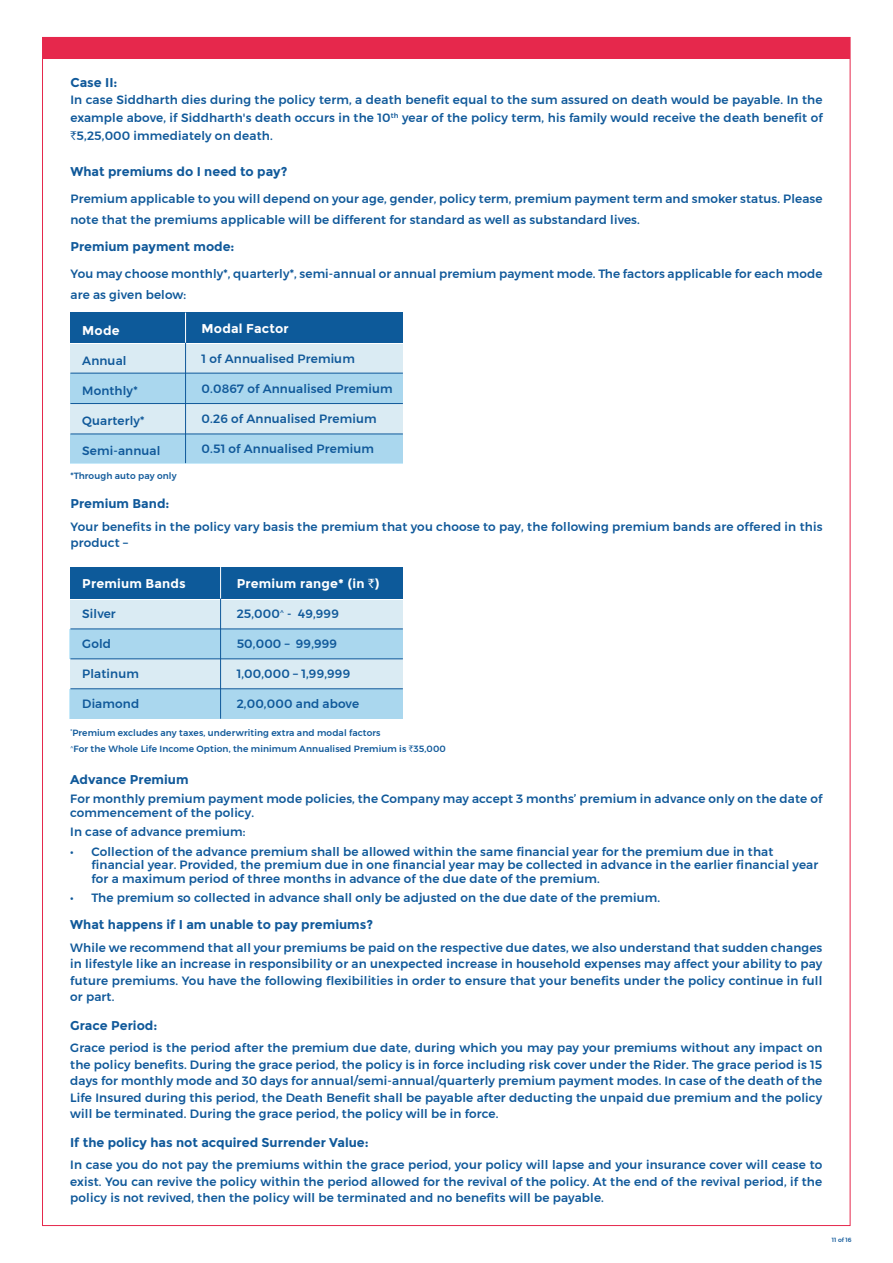
<style>
.page{position:relative;width:893px;height:1263px;background:#fff}
.page>*{position:absolute;margin:0;border:0;box-sizing:border-box;transform-origin:0 0}
.t1{font:700 12.75px "Montserrat";color:#10599a}
.t2{font:700 12.75px "Montserrat";letter-spacing:.015em;color:#fff}
.t3{font:500 12px/16.5px "Montserrat";letter-spacing:.015em;color:#10599a}
.t4{font:500 9px/16.6px "Montserrat";letter-spacing:.015em;color:#10599a}
.t5{font:500 6px "Montserrat";color:#10599a}
.s1{font-family:"Rupee Foradian";font-weight:400}
</style>
<div class="page">
<div style="left:42px;top:37px;width:808px;height:1189px;background:#fff;border:1px solid #e6284c"></div>
<div style="left:42px;top:38px;width:808px;height:21px;background:#e6284c"></div>
<div style="left:70px;top:345px;width:333px;height:118px;background:#daebf3"></div>
<div style="left:70px;top:373px;width:333px;height:31px;background:#aad7ee"></div>
<div style="left:70px;top:434px;width:333px;height:29px;background:#aad7ee"></div>
<div style="left:70px;top:313px;width:333px;height:30px;background:#0d5a9a"></div>
<hr style="left:185px;top:316px;width:1px;height:147px;background:#10599a">
<hr style="left:185px;top:313px;width:1px;height:30px;background:#fff">
<hr style="left:70px;top:373px;width:333px;height:1px;background:#10599a">
<hr style="left:70px;top:403px;width:333px;height:1px;background:#10599a">
<hr style="left:70px;top:434px;width:333px;height:1px;background:#10599a">
<div style="left:70px;top:600px;width:333px;height:119px;background:#daebf3"></div>
<div style="left:69px;top:629px;width:334px;height:30px;background:#aad7ee"></div>
<div style="left:69px;top:689px;width:334px;height:30px;background:#aad7ee"></div>
<div style="left:70px;top:567px;width:333px;height:31px;background:#0d5a9a"></div>
<hr style="left:220px;top:571px;width:1px;height:148px;background:#10599a">
<hr style="left:220px;top:567px;width:1px;height:31px;background:#fff">
<hr style="left:70px;top:629px;width:333px;height:1px;background:#10599a">
<hr style="left:70px;top:658px;width:333px;height:1px;background:#10599a">
<hr style="left:70px;top:688px;width:333px;height:1px;background:#10599a">
<p class="t1" style="left:70px;top:74px;width:49px">Case II:</p>
<p class="t3" style="left:70px;top:91px;width:754px;line-height:18px;text-align:justify">In case Siddharth dies during the policy term, a death benefit equal to the sum assured on death would be payable. In the example above, if Siddharth's death occurs in the 10<sup>th</sup> year of the policy term, his family would receive the death benefit of <span class="s1">`</span>5,25,000 immediately on death.</p>
<p class="t1" style="left:70px;top:163px;width:218px">What premiums do I need to pay?</p>
<p class="t3" style="left:70px;top:188px;width:754px;line-height:21px">Premium applicable to you will depend on your age, gender, policy term, premium payment term and smoker status. Please note that the premiums applicable will be different for standard as well as substandard lives.</p>
<p class="t1" style="left:70px;top:239px;width:166px">Premium payment mode:</p>
<p class="t3" style="left:70px;top:263px;width:754px;line-height:21px">You may choose monthly*, quarterly*, semi-annual or annual premium payment mode. The factors applicable for each mode are as given below:</p>
<p class="t2" style="left:82px;top:322px;width:39px">Mode</p>
<p class="t3" style="left:82px;top:352px;width:46px">Annual</p>
<p class="t3" style="left:82px;top:382px;width:57px">Monthly*</p>
<p class="t3" style="left:82px;top:412px;width:64px">Quarterly*</p>
<p class="t3" style="left:82px;top:442px;width:80px">Semi-annual</p>
<p class="t4" style="left:70px;top:467px;width:108px">*Through auto pay only</p>
<p class="t2" style="left:202px;top:321px;width:89px">Modal Factor</p>
<p class="t3" style="left:202px;top:350px;width:155px">1 of Annualised Premium</p>
<p class="t3" style="left:202px;top:380px;width:193px">0.0867 of Annualised Premium</p>
<p class="t3" style="left:202px;top:410px;width:176px">0.26 of Annualised Premium</p>
<p class="t3" style="left:202px;top:440px;width:174px">0.51 of Annualised Premium</p>
<p class="t1" style="left:70px;top:496px;width:101px">Premium Band:</p>
<p class="t3" style="left:70px;top:518px;width:753px">Your benefits in the policy vary basis the premium that you choose to pay, the following premium bands are offered in this product –</p>
<p class="t2" style="left:82px;top:575px;width:105px">Premium Bands</p>
<p class="t3" style="left:82px;top:605px;width:35px">Silver</p>
<p class="t3" style="left:82px;top:635px;width:30px">Gold</p>
<p class="t3" style="left:82px;top:665px;width:58px">Platinum</p>
<p class="t3" style="left:82px;top:695px;width:59px">Diamond</p>
<p class="t2" style="left:237px;top:575px;width:144px">Premium range* (in <span class="s1">`</span>)</p>
<p class="t3" style="left:237px;top:605px;width:104px">25,000<sup>^</sup> - 49,999</p>
<p class="t3" style="left:237px;top:635px;width:102px">50,000 – 99,999</p>
<p class="t3" style="left:237px;top:665px;width:115px">1,00,000 – 1,99,999</p>
<p class="t3" style="left:237px;top:695px;width:124px">2,00,000 and above</p>
<p class="t4" style="left:70px;top:724px;width:377px"><sup>*</sup>Premium excludes any taxes, underwriting extra and modal factors<br><sup>^</sup>For the Whole Life Income Option, the minimum Annualised Premium is <span class="s1">`</span>35,000</p>
<p class="t1" style="left:70px;top:771px;width:120px">Advance Premium</p>
<p class="t3" style="left:70px;top:792px;width:754px;line-height:13.5px">For monthly premium payment mode policies, the Company may accept 3 months’ premium in advance only on the date of commencement of the policy.</p>
<p class="t3" style="left:70px;top:824px;width:177px">In case of advance premium:</p>
<p class="t3" style="left:92px;top:845px;width:728px;line-height:13.5px;text-indent:-21px">• Collection of the advance premium shall be allowed within the same financial year for the premium due in that financial year. Provided, the premium due in one financial year may be collected in advance in the earlier financial year for a maximum period of three months in advance of the due date of the premium.</p>
<p class="t3" style="left:70px;top:890px;width:591px">• The premium so collected in advance shall only be adjusted on the due date of the premium.</p>
<p class="t1" style="left:70px;top:917px;width:304px">What happens if I am unable to pay premiums?</p>
<p class="t3" style="left:70px;top:939px;width:754px;text-align:justify">While we recommend that all your premiums be paid on the respective due dates, we also understand that sudden changes in lifestyle like an increase in responsibility or an unexpected increase in household expenses may affect your ability to pay future premiums. You have the following flexibilities in order to ensure that your benefits under the policy continue in full or part.</p>
<p class="t1" style="left:70px;top:1017px;width:89px">Grace Period:</p>
<p class="t3" style="left:70px;top:1040px;width:754px;text-align:justify">Grace period is the period after the premium due date, during which you may pay your premiums without any impact on the policy benefits. During the grace period, the policy is in force including risk cover under the Rider. The grace period is 15 days for monthly mode and 30 days for annual/semi-annual/quarterly premium payment modes. In case of the death of the Life Insured during this period, the Death Benefit shall be payable after deducting the unpaid due premium and the policy will be terminated. During the grace period, the policy will be in force.</p>
<p class="t1" style="left:70px;top:1134px;width:300px">If the policy has not acquired Surrender Value:</p>
<p class="t3" style="left:70px;top:1157px;width:754px;text-align:justify">In case you do not pay the premiums within the grace period, your policy will lapse and your insurance cover will cease to exist. You can revive the policy within the period allowed for the revival of the policy. At the end of the revival period, if the policy is not revived, then the policy will be terminated and no benefits will be payable.</p>
<p class="t5" style="left:832px;top:1236px;width:21px">11 of 16</p>
</div>
